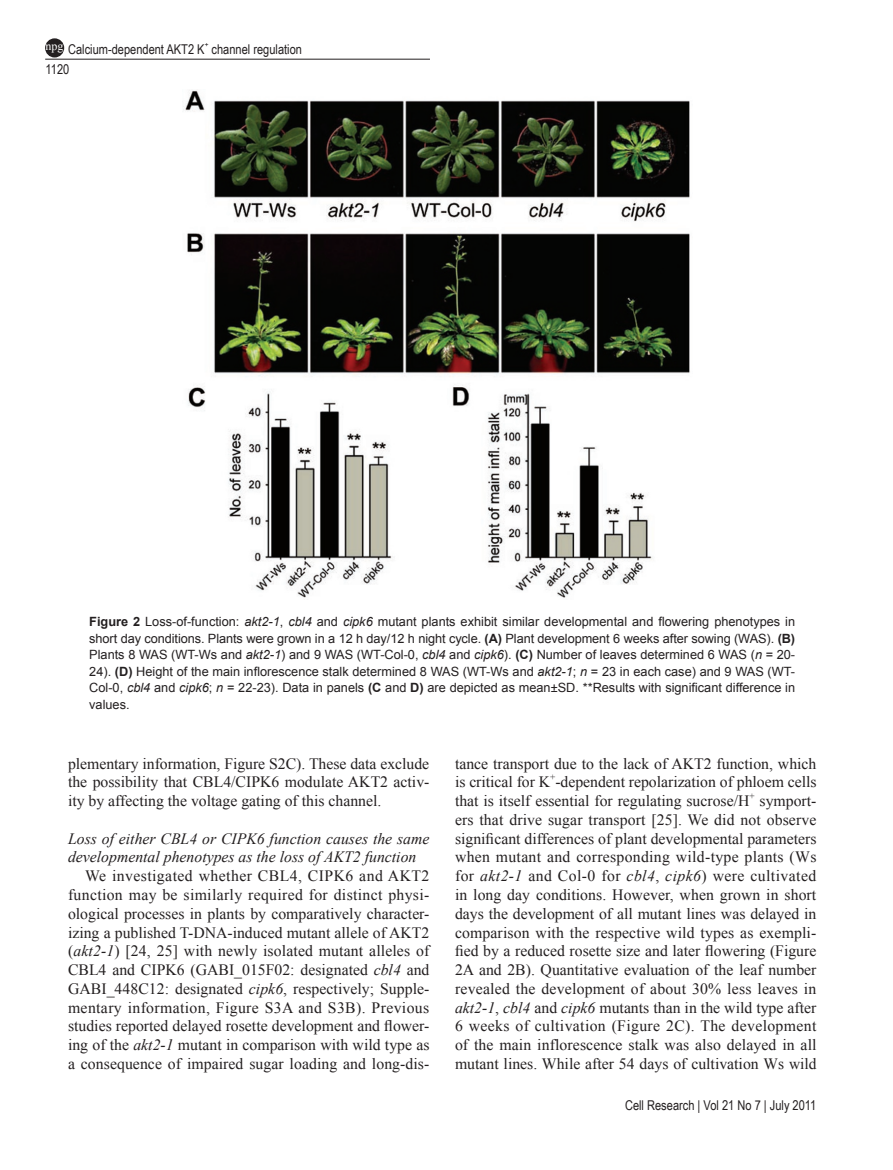
<style>
.page{position:relative;width:893px;height:1170px;background:#fff}
.page>*{position:absolute;margin:0;border:0;box-sizing:border-box;transform-origin:0 0}
.t1{font:15.75px/18.8px "Times New Roman PSMT2";color:#231f20;text-align:justify}
.t2{font:15.75px "Times New Roman";color:#231f20}
.t3{font:15.75px/18.8px "Times New Roman PS Italic MT2";color:#231f20}
.t4{font:13.5px "Arial Narrow";color:#231f20}
.t5{font:12.75px/16.5px "Arial MT2";color:#231f20;text-align:justify}
.t6{font:12px "Times New Roman PSMT2";color:#fff}
.t7{font:9.15px "Times New Roman PSMT2";color:#231f20}
.t8{font:7.8px "Arial Narrow";color:#231f20}
.s1{font-family:"Arial";font-weight:700}
.s2{font-family:"Arial";font-style:italic}
.s3{font-family:"Arial"}
.s4{font-family:"Times New Roman PS Italic MT2"}
.s5{font-family:"Times New Roman PSMT2"}
</style>
<div class="page">
<hr style="left:45px;top:59px;width:385px;height:1px;background:#231f20">
<div style="left:46px;top:39px;width:17px;height:18px;background:#231f20;border-radius:50%"></div>
<div style="left:45px;top:38px;width:19px;height:19px;border:2px solid #231f20;border-radius:50%"></div>
<img style="left:183px;top:90px;width:507px;height:508px">
<p class="t4" style="left:68px;top:39px;width:138px">Calcium-dependent AKT2 K</p>
<p class="t8" style="left:205px;top:39px;width:5px">+</p>
<p class="t4" style="left:212px;top:39px;width:92px">channel regulation</p>
<p class="t4" style="left:46px;top:59px;width:25px">1120</p>
<p class="t6" style="left:46px;top:38px;width:19px">npg</p>
<p class="t5" style="left:89px;top:613px;width:707px"><span class="s1">Figure 2</span> Loss-of-function: <span class="s2">akt2-1</span>, <span class="s2">cbl4</span> and <span class="s2">cipk6</span> mutant plants exhibit similar developmental and flowering phenotypes in short day conditions. Plants were grown in a 12 h day/12 h night cycle. <span class="s1">(A)</span> Plant development 6 weeks after sowing (WAS). <span class="s1">(B)<br></span>Plants 8 WAS (WT-Ws and <span class="s2">akt2-1</span>) and 9 WAS (WT-Col-0, <span class="s2">cbl4</span> and <span class="s2">cipk6</span>). <span class="s1">(C)</span> Number of leaves determined 6 WAS (<span class="s2">n</span> = 20- 24). <span class="s1">(D)</span> Height of the main inflorescence stalk determined 8 WAS (WT-Ws and <span class="s2">akt2-1</span><span class="s3">;</span> <span class="s2">n</span> = 23 in each case) and 9 WAS (WT-Col-0, <span class="s2">cbl4</span> and <span class="s2">cipk6</span><span class="s3">;</span> <span class="s2">n</span> = 22-23). Data in panels <span class="s1">(C</span> and <span class="s1">D)</span> are depicted as mean±SD. **Results with significant difference in values.</p>
<p class="t1" style="left:68px;top:753px;width:363px">plementary information, Figure S2C). These data exclude the possibility that CBL4/CIPK6 modulate AKT2 activ&shy;ity by affecting the voltage gating of this channel.</p>
<p class="t3" style="left:68px;top:828px;width:363px">Loss of either CBL4 or CIPK6 function causes the same developmental phenotypes as the loss of AKT2 function</p>
<p class="t1" style="left:68px;top:866px;width:363px;text-indent:17px">We investigated whether CBL4, CIPK6 and AKT2 function may be similarly required for distinct physi&shy;ological processes in plants by comparatively character&shy;izing a published T-DNA-induced mutant allele of AKT2 (<span class="s4">akt2-1</span>) [24, 25] with newly isolated mutant alleles of CBL4 and CIPK6 (GABI_015F02: designated <span class="s4">cbl4</span> and GABI_448C12: designated <span class="s4">cipk6</span>, respectively; Supple&shy;mentary information, Figure S3A and S3B). Previous</p>
<p class="t2" style="left:68px;top:1015px;width:363px">studies reported delayed rosette development and flower<span class="s5">-</span></p>
<p class="t1" style="left:68px;top:1035px;width:363px">ing of the <span class="s4">akt2-1</span> mutant in comparison with wild type as a consequence of impaired sugar loading and long-dis-</p>
<p class="t1" style="left:455px;top:753px;width:363px">tance transport due to the lack of AKT2 function, which is critical for K -dependent repolarization of phloem cells</p>
<p class="t7" style="left:550px;top:770px;width:7px">+</p>
<p class="t1" style="left:455px;top:791px;width:296px">that is itself essential for regulating sucrose/H</p>
<p class="t7" style="left:749px;top:789px;width:7px">+</p>
<p class="t1" style="left:455px;top:791px;width:363px;text-align:right">symport-<br>ers that drive sugar transport [25]. We did not observe</p>
<p class="t2" style="left:455px;top:827px;width:363px">significant differences of plant developmental parameters</p>
<p class="t1" style="left:455px;top:847px;width:363px">when mutant and corresponding wild-type plants (Ws for <span class="s4">akt2-1</span> and Col-0 for <span class="s4">cbl4</span>, <span class="s4">cipk6</span>) were cultivated in long day conditions. However, when grown in short days the development of all mutant lines was delayed in comparison with the respective wild types as exempli-</p>
<p class="t2" style="left:455px;top:940px;width:363px">fied by a reduced rosette size and later flowering (<span class="s5">Figure</span></p>
<p class="t1" style="left:455px;top:960px;width:363px">2A and 2B). Quantitative evaluation of the leaf number revealed the development of about 30% less leaves in <span class="s4">akt2-1</span>, <span class="s4">cbl4</span> and <span class="s4">cipk6</span> mutants than in the wild type after 6 weeks of cultivation (Figure 2C). The development of the main inflorescence stalk was also delayed in all mutant lines. While after 54 days of cultivation Ws wild</p>
<p class="t4" style="left:625px;top:1094px;width:193px">Cell Research | Vol 21 No 7 | July 2011</p>
</div>
